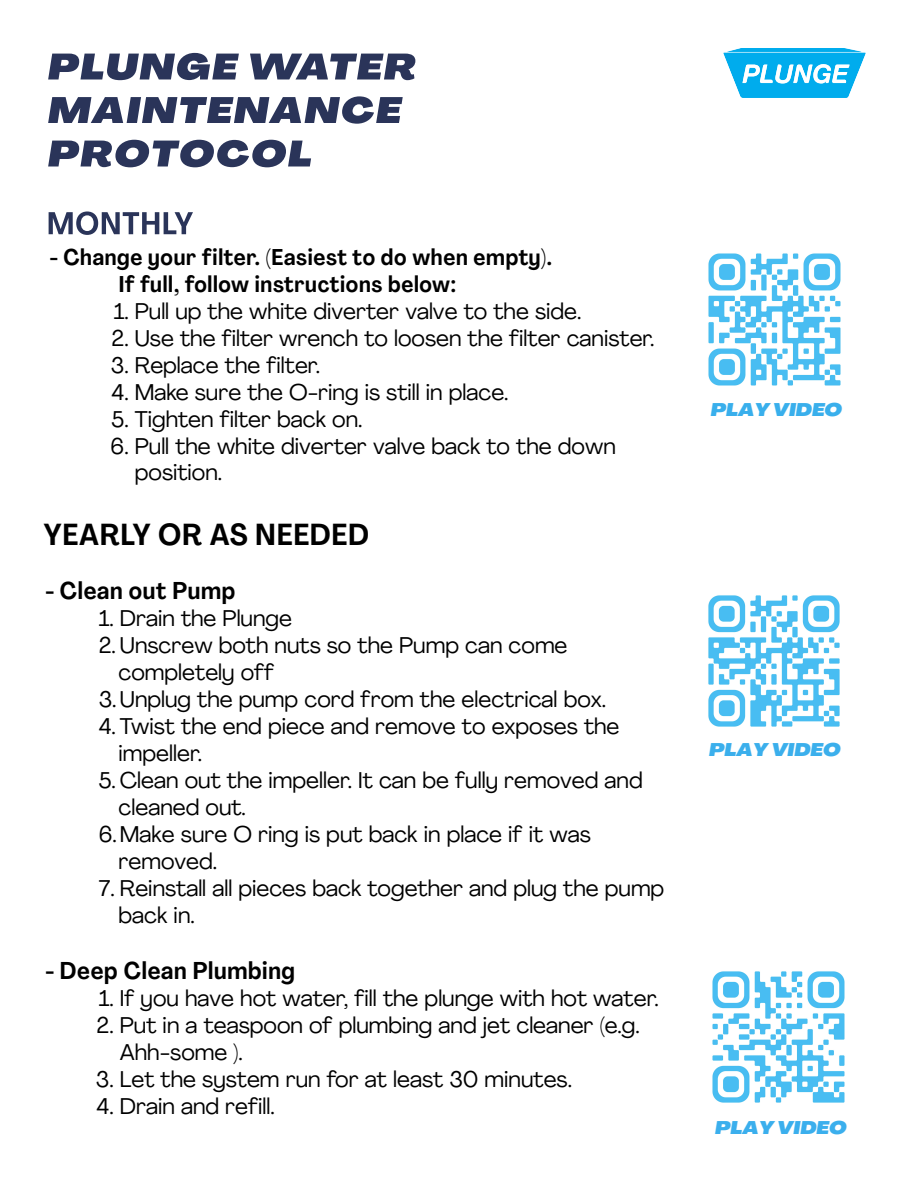
<style>
.page{position:relative;width:918px;height:1188px;background:#fff}
.page>*{position:absolute;margin:0;border:0;box-sizing:border-box;transform-origin:0 0}
.t1{font:700 30px "Agrandir Text";color:#000}
.t2{font:700 24px "Agrandir Text";color:#000}
.t3{font:22.5px/27px "Agrandir";color:#000}
.t4{font:700 22.5px/27px "Agrandir Text";color:#000}
.t5{font:italic 900 expanded 18px "Agrandir";color:#3bafed}
.t6{font:italic 900 expanded 18px "Agrandir";color:#3bafec}
.t7{font:italic 900 expanded 18px "Agrandir";color:#39afec}
</style>
<div class="page">
<img style="left:723px;top:48px;width:143px;height:50px">
<svg style="left:48px;top:53px;width:367px;height:114px"></svg>
<svg style="left:49px;top:211px;width:144px;height:24px"></svg>
<img style="left:708px;top:253px;width:133px;height:133px">
<img style="left:708px;top:595px;width:132px;height:132px">
<img style="left:712px;top:971px;width:133px;height:132px">
<p class="t4" style="left:118px;top:244px;width:435px;text-indent:-69px">- Change your filter. (Easiest to do when empty).<br>If full, follow instructions below:</p>
<p class="t3" style="left:114px;top:297px;width:469px">1. Pull up the white diverter valve to the side.</p>
<p class="t3" style="left:112px;top:324px;width:545px">2. Use the filter wrench to loosen the filter canister.</p>
<p class="t3" style="left:111px;top:351px;width:211px">3. Replace the filter.</p>
<p class="t3" style="left:112px;top:378px;width:399px">4. Make sure the O-ring is still in place.</p>
<p class="t3" style="left:112px;top:405px;width:252px">5. Tighten filter back on.</p>
<p class="t3" style="left:135px;top:433px;width:482px;line-height:26px;text-indent:-24px">6. Pull the white diverter valve back to the down position.</p>
<h1 class="t1" style="left:43px;top:516px;width:328px">YEARLY OR AS NEEDED</h1>
<p class="t2" style="left:45px;top:576px;width:192px">- Clean out Pump</p>
<p class="t3" style="left:99px;top:605px;width:195px">1. Drain the Plunge</p>
<p class="t3" style="left:99px;top:632px;width:470px">2. Unscrew both nuts so the Pump can come</p>
<p class="t3" style="left:119px;top:659px;width:157px">completely off</p>
<p class="t3" style="left:99px;top:686px;width:509px">3.Unplug the pump cord from the electrical box.</p>
<p class="t3" style="left:119px;top:713px;width:502px;text-indent:-20px">4. Twist the end piece and remove to exposes the impeller.</p>
<p class="t3" style="left:99px;top:767px;width:546px">5. Clean out the impeller. It can be fully removed and</p>
<p class="t3" style="left:119px;top:794px;width:129px">cleaned out.</p>
<p class="t3" style="left:99px;top:821px;width:494px">6.Make sure O ring is put back in place if it was</p>
<p class="t3" style="left:119px;top:848px;width:100px">removed.</p>
<p class="t3" style="left:119px;top:875px;width:547px;text-indent:-20px">7. Reinstall all pieces back together and plug the pump back in.</p>
<p class="t2" style="left:45px;top:956px;width:252px">- Deep Clean Plumbing</p>
<p class="t3" style="left:99px;top:984px;width:561px">1. If you have hot water, fill the plunge with hot water.</p>
<p class="t3" style="left:120px;top:1011px;width:521px;text-indent:-23px">2. Put in a teaspoon of plumbing and jet cleaner (e.g.<br>Ahh-some ).</p>
<p class="t3" style="left:96px;top:1065px;width:478px">3. Let the system run for at least 30 minutes.</p>
<p class="t3" style="left:97px;top:1092px;width:180px">4. Drain and refill.</p>
<p class="t7" style="left:711px;top:398px;width:133px">PLAY VIDEO</p>
<p class="t6" style="left:709px;top:738px;width:133px">PLAY VIDEO</p>
<p class="t5" style="left:715px;top:1116px;width:133px">PLAY VIDEO</p>
</div>
